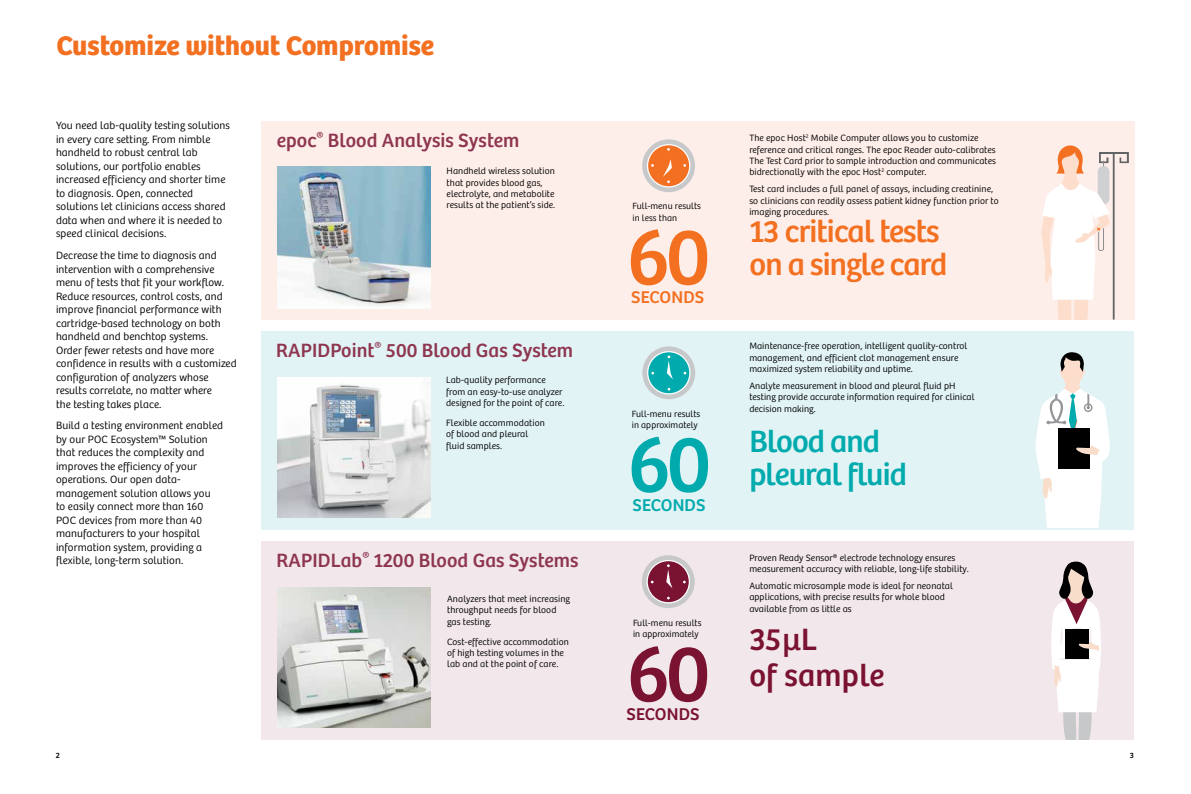
<style>
.page{position:relative;width:1191px;height:794px;background:#fff}
.page>*{position:absolute;margin:0;border:0;box-sizing:border-box;transform-origin:0 0}
.t1{font:82.2px "Bree SH Text Regular";color:#7a1231}
.t2{font:82.2px "Bree SH Text Regular";color:#00aaad}
.t3{font:82.2px "Bree SH Text Regular";color:#f37021}
.t4{font:32px/33px "Bree SH Text Regular";letter-spacing:-.025em;color:#f37021}
.t5{font:32px/33px "Bree SH Text Regular";letter-spacing:-.025em;color:#00aaad}
.t6{font:32px/36px "Bree SH Text Regular";letter-spacing:.01em;color:#7a1231}
.t7{font:28px "Bree SH Headline Regular";color:#f37021}
.t8{font:20px "Bree SH Text Regular";letter-spacing:.005em;color:#8e3650}
.t9{font:17.7px "Bree SH Text Regular";letter-spacing:.01em;color:#7a1231}
.t10{font:17.7px "Bree SH Text Regular";letter-spacing:.01em;color:#00aaad}
.t11{font:17.7px "Bree SH Text Regular";letter-spacing:.01em;color:#f37021}
.t12{font:11px/13.5px "Bree SH Text Light";letter-spacing:.01em;color:#000}
.t13{font:9.5px/11.3px "Bree SH Text Light";letter-spacing:.01em;color:#000}
.t14{font:9.3px/11.1px "Bree SH Text Light";letter-spacing:.01em;color:#000}
.t15{font:8px "Bree SH Text Regular";color:#000}
.s1{font-size:10px}
</style>
<div class="page">
<div style="left:261px;top:121px;width:873px;height:199px;background:#feeee9"></div>
<img style="left:277px;top:166px;width:153px;height:142px">
<div style="left:261px;top:541px;width:872px;height:198px;background:#f2e7ea"></div>
<div style="left:261px;top:331px;width:872px;height:198px;background:#e2f3f5"></div>
<img style="left:277px;top:377px;width:153px;height:140px">
<img style="left:277px;top:587px;width:153px;height:140px">
<div style="left:642px;top:555px;width:52px;height:53px;background:#c7c8ca;border-radius:50%"></div>
<div style="left:647px;top:560px;width:42px;height:43px;background:#7a1231;border-radius:50%"></div>
<div style="left:646px;top:560px;width:44px;height:43px;border:1px solid #fff;border-radius:50%"></div>
<svg style="left:666px;top:564px;width:6px;height:24px"></svg>
<svg style="left:642px;top:346px;width:53px;height:53px"></svg>
<div style="left:647px;top:352px;width:43px;height:42px;background:#00aaad;border-radius:50%"></div>
<div style="left:647px;top:351px;width:43px;height:43px;border:1px solid #fff;border-radius:50%"></div>
<svg style="left:667px;top:355px;width:6px;height:24px"></svg>
<svg style="left:642px;top:139px;width:53px;height:53px"></svg>
<div style="left:647px;top:145px;width:43px;height:42px;background:#f36f21;border-radius:50%"></div>
<div style="left:647px;top:144px;width:43px;height:43px;border:1px solid #fff;border-radius:50%"></div>
<svg style="left:663px;top:159px;width:9px;height:24px"></svg>
<svg style="left:1051px;top:561px;width:50px;height:178px"></svg>
<svg style="left:1036px;top:352px;width:74px;height:175px"></svg>
<svg style="left:1041px;top:145px;width:87px;height:174px"></svg>
<h3 class="t7" style="left:56px;top:29px;width:379px">Customize without Compromise</h3>
<p class="t12" style="left:56px;top:119px;width:175px">You need lab-quality testing solutions in every care setting. From nimble handheld to robust central lab solutions, our portfolio enables increased efficiency and shorter time to diagnosis. Open, connected solutions let clinicians access shared data when and where it is needed to speed clinical decisions.</p>
<p class="t12" style="left:56px;top:249px;width:182px">Decrease the time to diagnosis and intervention with a comprehensive menu of tests that fit your workflow.<br>Reduce resources, control costs, and improve financial performance with cartridge-based technology on both handheld and benchtop systems.<br>Order fewer retests and have more confidence in results with a customized configuration of analyzers whose results correlate, no matter where<br>the testing takes place.</p>
<p class="t12" style="left:56px;top:419px;width:169px">Build a testing environment enabled by our POC Ecosystem™ Solution that reduces the complexity and improves the efficiency of your operations. Our open data&shy;management solution allows you<br>to easily connect more than 160<br>POC devices from more than 40 manufacturers to your hospital information system, providing a flexible, long-term solution.</p>
<h3 class="t8" style="left:277px;top:129px;width:244px">epoc<sup>®</sup> Blood Analysis System</h3>
<p class="t13" style="left:446px;top:165px;width:110px">Handheld wireless solution that provides blood gas, electrolyte, and metabolite results at the patient’s side.</p>
<h3 class="t8" style="left:276px;top:339px;width:298px">RAPIDPoint<sup>®</sup> 500 Blood Gas System</h3>
<p class="t13" style="left:446px;top:375px;width:120px">Lab-quality performance from an easy-to-use analyzer designed for the point of care.</p>
<p class="t13" style="left:446px;top:417px;width:100px">Flexible accommodation of blood and pleural fluid samples.</p>
<h3 class="t8" style="left:276px;top:548px;width:303px">RAPIDLab<sup>®</sup> 1200 Blood Gas Systems</h3>
<p class="t13" style="left:447px;top:593px;width:124px">Analyzers that meet increasing throughput needs for blood gas testing.</p>
<p class="t13" style="left:447px;top:636px;width:123px">Cost-effective accommodation of high testing volumes in the lab and at the point of care.</p>
<p class="t14" style="left:632px;top:201px;width:70px">Full-menu results in less than</p>
<h1 class="t3" style="left:626px;top:208px;width:85px">60</h1>
<h3 class="t11" style="left:631px;top:287px;width:75px">SECONDS</h3>
<p class="t14" style="left:632px;top:408px;width:70px">Full-menu results in approximately</p>
<h1 class="t2" style="left:627px;top:415px;width:85px">60</h1>
<h3 class="t10" style="left:632px;top:494px;width:75px">SECONDS</h3>
<p class="t14" style="left:633px;top:618px;width:70px">Full-menu results in approximately</p>
<h1 class="t1" style="left:626px;top:624px;width:85px">60</h1>
<h3 class="t9" style="left:626px;top:703px;width:75px">SECONDS</h3>
<p class="t13" style="left:749px;top:133px;width:248px">The epoc Host<sup>2</sup> Mobile Computer allows you to customize reference and critical ranges. The epoc Reader auto-calibrates The Test Card prior to sample introduction and communicates bidrectionally with the epoc Host<sup>2</sup> computer.</p>
<p class="t13" style="left:749px;top:184px;width:251px">Test card includes a full panel of assays, including creatinine, so clinicians can readily assess patient kidney function prior to imaging procedures.</p>
<h2 class="t4" style="left:749px;top:215px;width:199px">13 critical tests on a single card</h2>
<p class="t13" style="left:749px;top:340px;width:220px">Maintenance-free operation, intelligent quality-control management, and efficient clot management ensure maximized system reliability and uptime.</p>
<p class="t13" style="left:749px;top:380px;width:227px">Analyte measurement in blood and pleural fluid pH testing provide accurate information required for clinical decision making.</p>
<h2 class="t5" style="left:749px;top:425px;width:159px">Blood and pleural fluid</h2>
<p class="t13" style="left:749px;top:552px;width:221px">Proven Ready Sensor<span class="s1">®</span> electrode technology ensures measurement accuracy with reliable, long-life stability.</p>
<p class="t13" style="left:749px;top:580px;width:205px">Automatic microsample mode is ideal for neonatal applications, with precise results for whole blood available from as little as</p>
<h2 class="t6" style="left:749px;top:621px;width:136px">35 µL<br>of sample</h2>
<p class="t15" style="left:56px;top:750px;width:6px">2</p>
<p class="t15" style="left:1129px;top:750px;width:6px">3</p>
</div>
